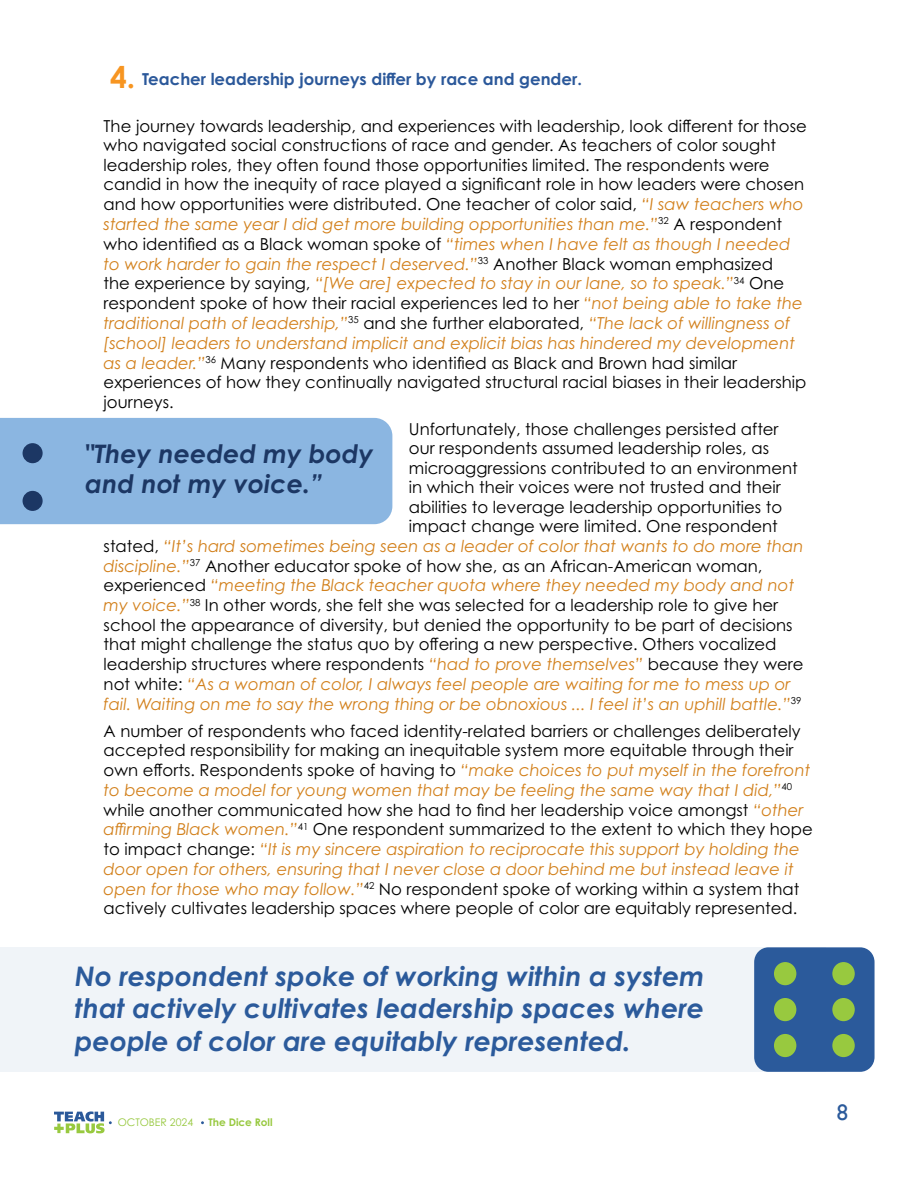
<style>
.page{position:relative;width:918px;height:1188px;background:#fff}
.page>*{position:absolute;margin:0;border:0;box-sizing:border-box;transform-origin:0 0}
.t1{font:italic 700 27px/32.4px "Century Gothic Pro";color:#2b5a9b;text-align:justify}
.t2{font:italic 700 25.5px/30.6px "Century Gothic Pro";color:#1c3764}
.t3{font:22.5px "Gill Sans";color:#2b5a9b}
.t4{font:16.5px/19.6px "Century Gothic Pro";color:#000}
.t5{font:italic 16.5px "Century Gothic Pro";color:#d2801b}
.t6{font:700 16.5px "Century Gothic Pro";color:#2b589a}
.t7{font:10.5px "Century Gothic Pro";color:#98c940}
.t8{font:700 10.5px "Century Gothic Pro";color:#98c940}
.s1{font-size:30px;color:#f79521}
.s2{font-style:italic;color:#d2801b}
.s3{font-style:normal;color:#000}
</style>
<div class="page">
<svg style="left:54px;top:1111px;width:58px;height:22px"></svg>
<div style="left:0;top:418px;width:392px;height:106px;background:#8bb6e1"></div>
<div style="left:23px;top:443px;width:20px;height:20px;background:#1c3764;border-radius:50%"></div>
<div style="left:23px;top:491px;width:20px;height:20px;background:#1c3764;border-radius:50%"></div>
<div style="left:0;top:947px;width:826px;height:125px;background:#f0f4f8"></div>
<div style="left:754px;top:947px;width:121px;height:125px;background:#2b5a9b;border-radius:14px"></div>
<div style="left:774px;top:962px;width:22px;height:23px;background:#98c93f;border-radius:50%"></div>
<div style="left:774px;top:998px;width:22px;height:23px;background:#98c93f;border-radius:50%"></div>
<div style="left:774px;top:1034px;width:22px;height:23px;background:#98c93f;border-radius:50%"></div>
<div style="left:832px;top:962px;width:23px;height:23px;background:#98c93f;border-radius:50%"></div>
<div style="left:832px;top:998px;width:23px;height:23px;background:#98c93f;border-radius:50%"></div>
<div style="left:832px;top:1034px;width:23px;height:23px;background:#98c93f;border-radius:50%"></div>
<p class="t6" style="left:110px;top:69px;width:474px"><span class="s1">4.</span> Teacher leadership journeys differ by race and gender.</p>
<p class="t4" style="left:104px;top:116px;width:705px">The journey towards leadership, and experiences with leadership, look different for those who navigated social constructions of race and gender. As teachers of color sought leadership roles, they often found those opportunities limited. The respondents were candid in how the inequity of race played a significant role in how leaders were chosen and how opportunities were distributed. One teacher of color said, <span class="s2">“I saw teachers who started the same year I did get more building opportunities than me.”</span><sup>32</sup> A respondent who identified as a Black woman spoke of <span class="s2">“times when I have felt as though I needed to work harder to gain the respect I deserved.”</span><sup>33</sup> Another Black woman emphasized<br>the experience by saying, <span class="s2">“[We are] expected to stay in our lane, so to speak.”</span><sup>34</sup> One respondent spoke of how their racial experiences led to her <span class="s2">“not being able to take the traditional path of leadership,”</span><sup>35</sup> and she further elaborated, <span class="s2">“The lack of willingness of [school] leaders to understand implicit and explicit bias has hindered my development as a leader.”</span><sup>36</sup> Many respondents who identified as Black and Brown had similar experiences of how they continually navigated structural racial biases in their leadership journeys.</p>
<p class="t4" style="left:409px;top:419px;width:371px">Unfortunately, those challenges persisted after</p>
<p class="t4" style="left:409px;top:438px;width:362px">our respondents assumed leadership roles, as</p>
<p class="t4" style="left:409px;top:458px;width:390px">microaggressions contributed to an environment</p>
<p class="t4" style="left:409px;top:477px;width:373px">in which their voices were not trusted and their</p>
<p class="t4" style="left:409px;top:497px;width:375px">abilities to leverage leadership opportunities to</p>
<p class="t4" style="left:409px;top:516px;width:370px">impact change were limited. One respondent</p>
<p class="t5" style="left:104px;top:536px;width:701px"><span class="s3">stated,</span> “It’s hard sometimes being seen as a leader of color that wants to do more than</p>
<p class="t4" style="left:104px;top:556px;width:660px"><span class="s2">discipline.”</span><sup>37</sup> Another educator spoke of how she, as an African-American woman,</p>
<p class="t5" style="left:104px;top:576px;width:692px"><span class="s3">experienced</span> “meeting the Black teacher quota where they needed my body and not</p>
<p class="t4" style="left:104px;top:595px;width:676px"><span class="s2">my voice.”</span><sup>38</sup> In other words, she felt she was selected for a leadership role to give her</p>
<p class="t4" style="left:104px;top:615px;width:691px">school the appearance of diversity, but denied the opportunity to be part of decisions</p>
<p class="t4" style="left:104px;top:634px;width:674px">that might challenge the status quo by offering a new perspective. Others vocalized</p>
<p class="t4" style="left:104px;top:654px;width:701px">leadership structures where respondents <span class="s2">“had to prove themselves”</span> because they were</p>
<p class="t5" style="left:104px;top:674px;width:688px"><span class="s3">not white:</span> “As a woman of color, I always feel people are waiting for me to mess up or</p>
<p class="t5" style="left:104px;top:694px;width:699px">fail. Waiting on me to say the wrong thing or be obnoxious ... I feel it’s an uphill battle.”<sup>39</sup></p>
<p class="t4" style="left:104px;top:721px;width:711px">A number of respondents who faced identity-related barriers or challenges deliberately accepted responsibility for making an inequitable system more equitable through their own efforts. Respondents spoke of having to <span class="s2">“make choices to put myself in the forefront to become a model for young women that may be feeling the same way that I did,”</span><sup>40 </sup>while another communicated how she had to find her leadership voice amongst <span class="s2">“other affirming Black women.”</span><sup>41</sup> One respondent summarized to the extent to which they hope to impact change: <span class="s2">“It is my sincere aspiration to reciprocate this support by holding the door open for others, ensuring that I never close a door behind me but instead leave it open for those who may follow.”</span><sup>42</sup> No respondent spoke of working within a system that actively cultivates leadership spaces where people of color are equitably represented.</p>
<h2 class="t2" style="left:85px;top:438px;width:290px">"They needed my body and not my voice.”</h2>
<h1 class="t1" style="left:75px;top:959px;width:631px">No respondent spoke of working within a system that actively cultivates leadership spaces where people of color are equitably represented.</h1>
<p class="t7" style="left:118px;top:1116px;width:77px">OCTOBER 2024</p>
<p class="t8" style="left:208px;top:1116px;width:66px">The Dice Roll</p>
<h3 class="t3" style="left:837px;top:1099px;width:13px">8</h3>
</div>
